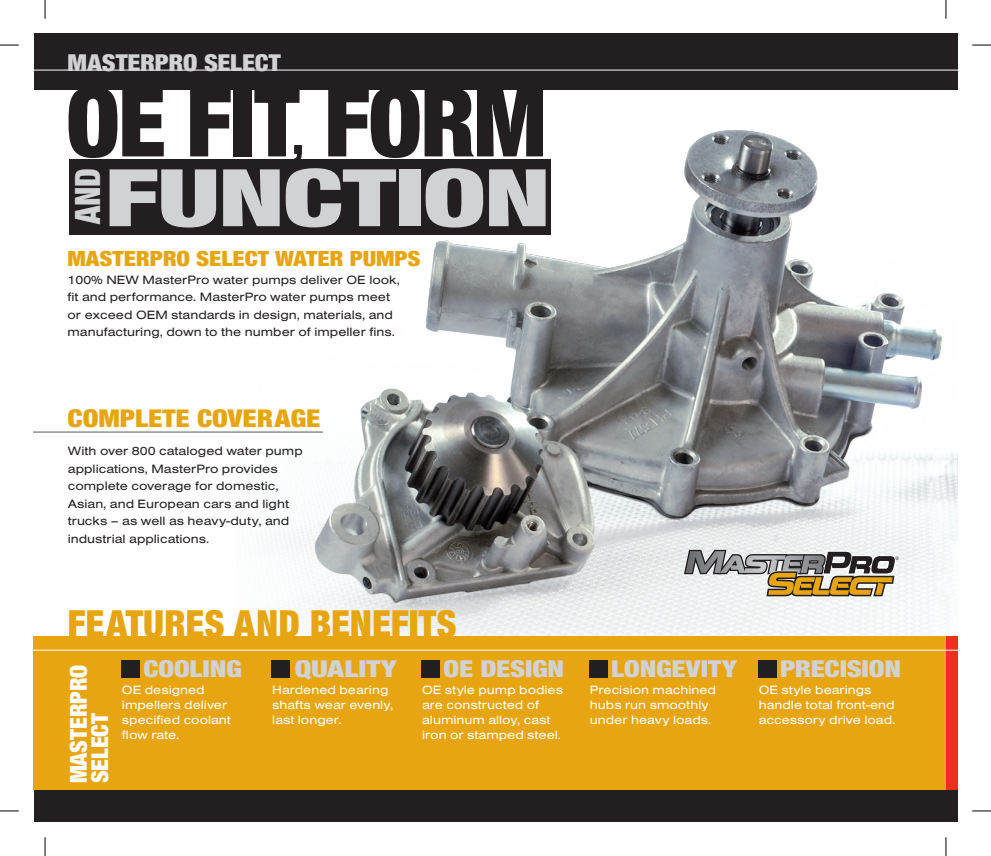
<style>
.page{position:relative;width:991px;height:856px;background:#fff}
.page>*{position:absolute;margin:0;border:0;box-sizing:border-box;transform-origin:0 0}
.t1{font:102.5px "Sans Black Condensed DTC";letter-spacing:-.015em;color:#231f20}
.t2{font:85px "Sans Black Condensed DTC";letter-spacing:-.015em;color:#d1d2d4;scale:1.42 1}
.t3{font:40px "Sans Black Condensed DTC";color:#e7a512}
.t4{font:37.5px "Sans Black Condensed DTC";color:#d1d2d4;scale:.93 1}
.t5{font:26.25px "Sans Black Condensed DTC";color:#e7a512;scale:1.15 1}
.t6{font:25px "Sans Black Condensed DTC";letter-spacing:-.005em;color:#d1d2d4;scale:1.2 1}
.t7{font:25px/21.2px "Sans Black Condensed DTC";color:#fff}
.t8{font:25px "Sans Black Condensed DTC";letter-spacing:-.005em;color:#d1d2d4;scale:1.1 1}
.t9{font:25px "Sans Black Condensed DTC";letter-spacing:-.005em;color:#d1d2d4;scale:1.28 1}
.t10{font:22.5px "Sans Black Condensed DTC";color:#e7a512;scale:1.15 1}
.t11{font:12.5px/17.5px "Sans Extended Regular DTC";color:#231f20}
.t12{font:12.5px/15px "Sans Extended Regular DTC";color:#fff}
.s1{font-size:50px}
</style>
<div class="page">
<div style="left:34px;top:34px;width:922px;height:56px;background:#231f20"></div>
<img style="left:236px;top:69px;width:720px;height:567px">
<hr style="left:34px;top:70px;width:922px;height:1px;background:#fff">
<div style="left:34px;top:788px;width:922px;height:33px;background:#231f20"></div>
<div style="left:34px;top:636px;width:911px;height:153px;background:#e7a512"></div>
<div style="left:945px;top:636px;width:11px;height:153px;background:#ee2e22"></div>
<hr style="left:34px;top:649px;width:922px;height:1px;background:#fff">
<div style="left:121px;top:659px;width:19px;height:18px;background:#231f20"></div>
<div style="left:271px;top:659px;width:19px;height:18px;background:#231f20"></div>
<div style="left:421px;top:659px;width:19px;height:18px;background:#231f20"></div>
<div style="left:589px;top:659px;width:18px;height:18px;background:#231f20"></div>
<div style="left:758px;top:659px;width:18px;height:18px;background:#231f20"></div>
<div style="left:69px;top:159px;width:481px;height:75px;background:#231f20"></div>
<svg style="left:683px;top:549px;width:215px;height:47px"></svg>
<hr style="left:34px;top:431px;width:289px;height:1px;background:#57585a">
<svg style="left:0;top:44px;width:19px;height:2px"></svg>
<svg style="left:972px;top:44px;width:18px;height:2px"></svg>
<svg style="left:0;top:810px;width:19px;height:1px"></svg>
<svg style="left:972px;top:810px;width:18px;height:1px"></svg>
<svg style="left:44px;top:0;width:2px;height:19px"></svg>
<svg style="left:44px;top:837px;width:2px;height:18px"></svg>
<svg style="left:945px;top:0;width:1px;height:19px"></svg>
<svg style="left:945px;top:837px;width:1px;height:18px"></svg>
<h3 class="t8" style="left:68px;top:47px;width:195px">MASTERPRO SELECT</h3>
<h1 class="t1" style="left:66px;top:60px;width:481px">OE FIT<span class="s1">,</span> FORM</h1>
<h2 class="t2" style="left:104px;top:146px;width:316px">FUNCTION</h2>
<h3 class="t4" style="left:65px;top:224px;width:62px;rotate:-90deg">AND</h3>
<h3 class="t10" style="left:68px;top:245px;width:308px">MASTERPRO SELECT WATER PUMPS</h3>
<p class="t11" style="left:68px;top:271px;width:334px">100% NEW MasterPro water pumps deliver OE look, fit and performance. MasterPro water pumps meet or exceed OEM standards in design, materials, and manufacturing, down to the number of impeller fins.</p>
<h3 class="t5" style="left:68px;top:402px;width:221px">COMPLETE COVERAGE</h3>
<p class="t11" style="left:68px;top:442px;width:236px">With over 800 cataloged water pump applications, MasterPro provides complete coverage for domestic, Asian, and European cars and light trucks – as well as heavy-duty, and industrial applications.</p>
<h3 class="t3" style="left:68px;top:599px;width:390px">FEATURES AND BENEFITS</h3>
<h3 class="t7" style="left:67px;top:783px;width:120px;rotate:-90deg">MASTERPRO<br>SELECT</h3>
<h3 class="t6" style="left:143px;top:652px;width:83px">COOLING</h3>
<p class="t12" style="left:122px;top:682px;width:110px">OE designed impellers deliver specified coolant flow rate.</p>
<h3 class="t9" style="left:295px;top:652px;width:81px">QUALITY</h3>
<p class="t12" style="left:272px;top:682px;width:122px">Hardened bearing shafts wear evenly, last longer.</p>
<h3 class="t6" style="left:443px;top:652px;width:102px">OE DESIGN</h3>
<p class="t12" style="left:422px;top:682px;width:142px">OE style pump bodies are constructed of aluminum alloy, cast iron or stamped steel.</p>
<h3 class="t6" style="left:611px;top:652px;width:106px">LONGEVITY</h3>
<p class="t12" style="left:589px;top:682px;width:128px">Precision machined hubs run smoothly under heavy loads.</p>
<h3 class="t6" style="left:779px;top:652px;width:102px">PRECISION</h3>
<p class="t12" style="left:758px;top:682px;width:138px">OE style bearings handle total front-end accessory drive load.</p>
</div>
